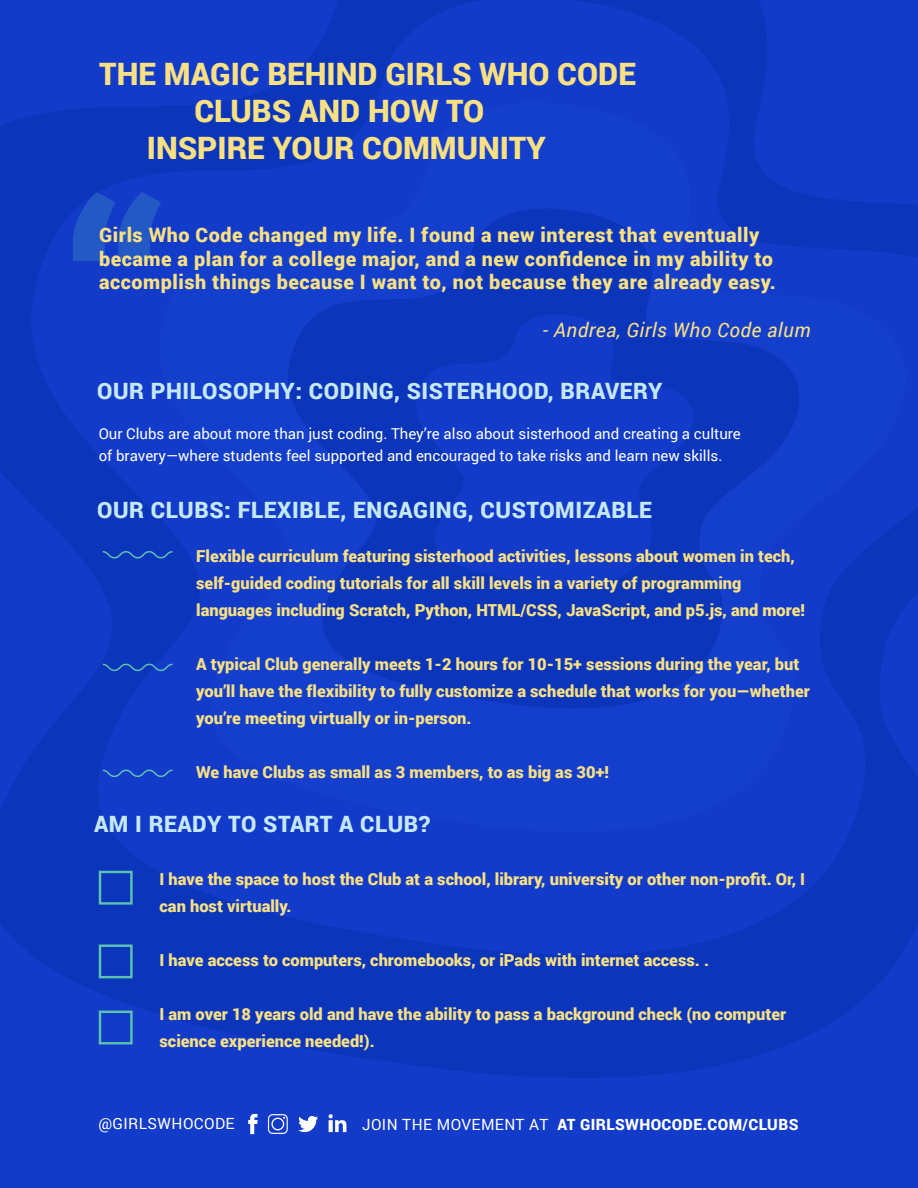
<style>
.page{position:relative;width:918px;height:1188px;background:#fff}
.page>*{position:absolute;margin:0;border:0;box-sizing:border-box;transform-origin:0 0}
.t1{font:900 30.9px "Roboto";color:#f8e083}
.t2{font:900 22.5px "Roboto";letter-spacing:.025em;color:rgb(214 248 244/.92)}
.t3{font:900 19.8px/23.9px "Roboto";letter-spacing:.025em;color:#f8e083}
.t4{font:italic 19.8px "Roboto";letter-spacing:.025em;color:#f8e083}
.t5{font:900 16.5px/27px "Roboto";color:#f8e083}
.t6{font:900 15.45px "Roboto";letter-spacing:.025em;color:#fff}
.t7{font:15.45px "Roboto";letter-spacing:.025em;color:#fff}
.t8{font:15px/22.5px "Roboto";color:#fff}
.s1{font-weight:400}
</style>
<div class="page">
<div style="left:0;top:0;width:918px;height:1188px;background:linear-gradient(to right,#103ac5,#113ac6)"></div>
<svg style="left:73px;top:192px;width:88px;height:69px;background:#1d4ec5"></svg>
<svg style="left:101px;top:550px;width:73px;height:9px"></svg>
<svg style="left:101px;top:663px;width:73px;height:9px"></svg>
<svg style="left:101px;top:769px;width:73px;height:9px"></svg>
<svg style="left:248px;top:1114px;width:10px;height:20px"></svg>
<svg style="left:268px;top:1114px;width:20px;height:20px"></svg>
<svg style="left:298px;top:1116px;width:20px;height:16px"></svg>
<svg style="left:329px;top:1114px;width:17px;height:18px"></svg>
<div style="left:99px;top:871px;width:34px;height:34px;border:2px solid #5dc2af"></div>
<div style="left:99px;top:945px;width:34px;height:33px;border:2px solid #5dc2af"></div>
<div style="left:99px;top:1011px;width:34px;height:33px;border:2px solid #5dc2af"></div>
<h1 class="t1" style="left:99px;top:52px;width:538px">THE MAGIC BEHIND GIRLS WHO CODE</h1>
<h1 class="t1" style="left:194px;top:89px;width:291px">CLUBS AND HOW TO</h1>
<h1 class="t1" style="left:147px;top:126px;width:401px">INSPIRE YOUR COMMUNITY</h1>
<p class="t3" style="left:99px;top:222px;width:678px">Girls Who Code changed my life. I found a new interest that eventually became a plan for a college major, and a new confidence in my ability to accomplish things because I want to, not because they are already easy.</p>
<p class="t4" style="left:543px;top:316px;width:269px">- Andrea, Girls Who Code alum</p>
<h2 class="t2" style="left:97px;top:375px;width:567px">OUR PHILOSOPHY: CODING, SISTERHOOD, BRAVERY</h2>
<p class="t8" style="left:99px;top:421px;width:644px">Our Clubs are about more than just coding. They’re also about sisterhood and creating a culture of bravery—where students feel supported and encouraged to take risks and learn new skills.</p>
<h2 class="t2" style="left:97px;top:494px;width:556px">OUR CLUBS: FLEXIBLE, ENGAGING, CUSTOMIZABLE</h2>
<p class="t5" style="left:196px;top:542px;width:610px">Flexible curriculum featuring sisterhood activities, lessons about women in tech, self-guided coding tutorials for all skill levels in a variety of programming languages including Scratch, Python, HTML/CSS, JavaScript, and p5.js, and more!</p>
<p class="t5" style="left:196px;top:650px;width:615px">A typical Club generally meets 1-2 hours for 10-15+ sessions during the year, but you’ll have the flexibility to fully customize a schedule that works for you—whether you’re meeting virtually or in-person.</p>
<p class="t5" style="left:196px;top:758px;width:414px">We have Clubs as small as 3 members, to as big as 30+!</p>
<h2 class="t2" style="left:94px;top:808px;width:338px">AM I READY TO START A CLUB?</h2>
<p class="t5" style="left:160px;top:865px;width:647px">I have the space to host the Club at a school, library, university or other non-profit. Or, I can host virtually.</p>
<p class="t5" style="left:160px;top:946px;width:551px">I have access to computers, chromebooks, or iPads with internet access. .</p>
<p class="t5" style="left:160px;top:1000px;width:628px">I am over 18 years old and have the ability to pass a background check (no computer science experience needed!).</p>
<p class="t7" style="left:98px;top:1113px;width:138px">@GIRLSWHOCODE</p>
<p class="t6" style="left:362px;top:1114px;width:438px"><span class="s1">JOIN THE MOVEMENT AT</span> AT GIRLSWHOCODE.COM/CLUBS</p>
</div>
